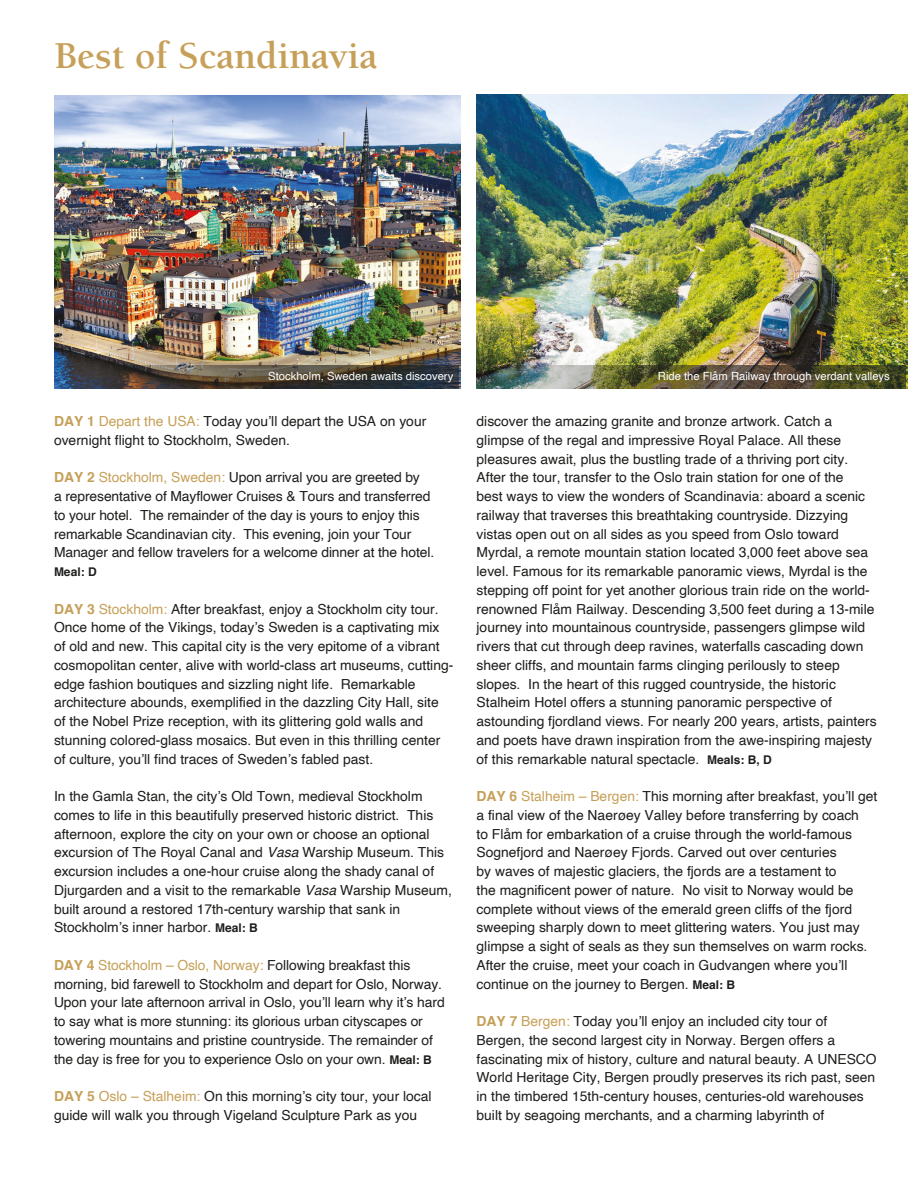
<style>
.page{position:relative;width:918px;height:1188px;background:#fff}
.page>*{position:absolute;margin:0;border:0;box-sizing:border-box;transform-origin:0 0}
.t1{font:700 39px "Berkeley Std";color:#c6a058}
.t2{font:13.8px/18.8px "Helvetica";color:#1d1d1b}
.t3{font:700 12px "Helvetica";color:#1d1d1b}
.t4{font:11.25px "Helvetica";color:#fff}
.s1{font-weight:700;color:#c6a058}
.s2{color:#c6a058}
.s3{font-style:italic}
.s4{font-weight:700;font-size:12px}
</style>
<div class="page">
<img style="left:54px;top:95px;width:406px;height:294px">
<img style="left:477px;top:94px;width:430px;height:295px">
<img style="left:476px;top:365px;width:430px;height:24px">
<img style="left:55px;top:365px;width:404px;height:24px">
<h1 class="t1" style="left:54px;top:35px;width:325px">Best of Scandinavia</h1>
<p class="t4" style="left:268px;top:368px;width:187px">Stockholm, Sweden awaits discovery</p>
<p class="t4" style="left:658px;top:368px;width:233px">Ride the Flåm Railway through verdant valleys</p>
<p class="t2" style="left:54px;top:412px;width:374px"><span class="s1">DAY 1</span> <span class="s2">Depart the USA:</span> Today you’ll depart the USA on your overnight flight to Stockholm, Sweden.</p>
<p class="t2" style="left:54px;top:469px;width:382px"><span class="s1">DAY 2</span> <span class="s2">Stockholm, Sweden:</span> Upon arrival you are greeted by<br>a representative of Mayflower Cruises &amp; Tours and transferred to your hotel. The remainder of the day is yours to enjoy this remarkable Scandinavian city. This evening, join your Tour Manager and fellow travelers for a welcome dinner at the hotel.</p>
<p class="t3" style="left:54px;top:562px;width:44px">Meal: D</p>
<p class="t2" style="left:54px;top:600px;width:401px"><span class="s1">DAY 3</span> <span class="s2">Stockholm:</span> After breakfast, enjoy a Stockholm city tour.<br>Once home of the Vikings, today’s Sweden is a captivating mix of old and new. This capital city is the very epitome of a vibrant cosmopolitan center, alive with world-class art museums, cutting&shy;edge fashion boutiques and sizzling night life. Remarkable architecture abounds, exemplified in the dazzling City Hall, site of the Nobel Prize reception, with its glittering gold walls and stunning colored-glass mosaics. But even in this thrilling center of culture, you’ll find traces of Sweden’s fabled past.</p>
<p class="t2" style="left:54px;top:787px;width:399px">In the Gamla Stan, the city’s Old Town, medieval Stockholm comes to life in this beautifully preserved historic district. This afternoon, explore the city on your own or choose an optional excursion of The Royal Canal and <span class="s3">Vasa</span> Warship Museum. This excursion includes a one-hour cruise along the shady canal of Djurgarden and a visit to the remarkable <span class="s3">Vasa</span> Warship Museum, built around a restored 17th-century warship that sank in Stockholm’s inner harbor. <span class="s4">Meal: B</span></p>
<p class="t2" style="left:54px;top:956px;width:392px"><span class="s1">DAY 4</span> <span class="s2">Stockholm – Oslo, Norway:</span> Following breakfast this morning, bid farewell to Stockholm and depart for Oslo, Norway.<br>Upon your late afternoon arrival in Oslo, you’ll learn why it’s hard to say what is more stunning: its glorious urban cityscapes or towering mountains and pristine countryside. The remainder of the day is free for you to experience Oslo on your own. <span class="s4">Meal: B</span></p>
<p class="t2" style="left:54px;top:1087px;width:379px"><span class="s1">DAY 5</span> <span class="s2">Oslo – Stalheim:</span> On this morning’s city tour, your local guide will walk you through Vigeland Sculpture Park as you</p>
<p class="t2" style="left:477px;top:412px;width:402px">discover the amazing granite and bronze artwork. Catch a glimpse of the regal and impressive Royal Palace. All these pleasures await, plus the bustling trade of a thriving port city.<br>After the tour, transfer to the Oslo train station for one of the<br>best ways to view the wonders of Scandinavia: aboard a scenic railway that traverses this breathtaking countryside. Dizzying vistas open out on all sides as you speed from Oslo toward Myrdal, a remote mountain station located 3,000 feet above sea level. Famous for its remarkable panoramic views, Myrdal is the stepping off point for yet another glorious train ride on the world&shy;renowned Flåm Railway. Descending 3,500 feet during a 13-mile journey into mountainous countryside, passengers glimpse wild rivers that cut through deep ravines, waterfalls cascading down sheer cliffs, and mountain farms clinging perilously to steep slopes. In the heart of this rugged countryside, the historic Stalheim Hotel offers a stunning panoramic perspective of astounding fjordland views. For nearly 200 years, artists, painters and poets have drawn inspiration from the awe-inspiring majesty of this remarkable natural spectacle. <span class="s4">Meals: B, D</span></p>
<p class="t2" style="left:477px;top:787px;width:402px"><span class="s1">DAY 6</span> <span class="s2">Stalheim – Bergen:</span> This morning after breakfast, you’ll get a final view of the Naerøey Valley before transferring by coach<br>to Flåm for embarkation of a cruise through the world-famous Sognefjord and Naerøey Fjords. Carved out over centuries<br>by waves of majestic glaciers, the fjords are a testament to<br>the magnificent power of nature. No visit to Norway would be complete without views of the emerald green cliffs of the fjord sweeping sharply down to meet glittering waters. You just may glimpse a sight of seals as they sun themselves on warm rocks.<br>After the cruise, meet your coach in Gudvangen where you’ll continue on the journey to Bergen. <span class="s4">Meal: B</span></p>
<p class="t2" style="left:477px;top:1012px;width:402px"><span class="s1">DAY 7</span> <span class="s2">Bergen:</span> Today you’ll enjoy an included city tour of Bergen, the second largest city in Norway. Bergen offers a fascinating mix of history, culture and natural beauty. A UNESCO World Heritage City, Bergen proudly preserves its rich past, seen in the timbered 15th-century houses, centuries-old warehouses built by seagoing merchants, and a charming labyrinth of</p>
</div>
